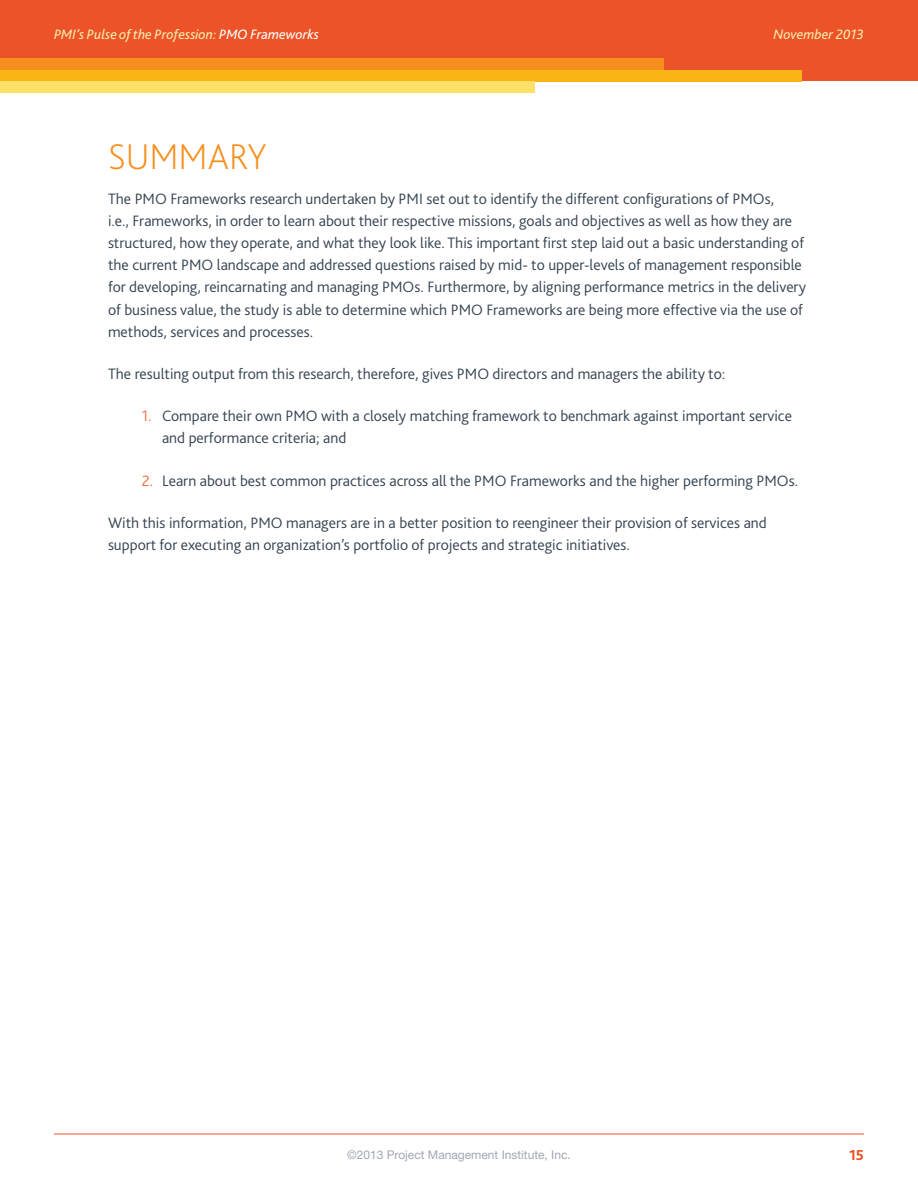
<style>
.page{position:relative;width:918px;height:1188px;background:#fff}
.page>*{position:absolute;margin:0;border:0;box-sizing:border-box;transform-origin:0 0}
.Subheading_1{font:200 37.5px "Bliss 2";color:#f68f1e}
.Body{font:300 15.75px/22px "Bliss 2";color:#334150}
.t1{font:800 15px "Bliss 2";color:#ec5328}
.t2{font:italic 14.25px "Bliss 2";color:#ffedab}
.t3{font:12px "Helvetica Neue LT Std";color:#a2a7b2}
.s1{color:#fff}
.s2{color:#ef6e41}
</style>
<div class="page">
<div style="left:0;top:0;width:918px;height:81px;background:#ec5328"></div>
<div style="left:0;top:58px;width:663px;height:12px;background:#f68f1e"></div>
<div style="left:0;top:70px;width:802px;height:11px;background:#fbb416"></div>
<div style="left:0;top:81px;width:535px;height:12px;background:#ffe068"></div>
<hr style="left:54px;top:1134px;width:810px;height:1px;background:#ec5328">
<p class="t2" style="left:54px;top:25px;width:267px">PMI’s Pulse of the Profession: <span class="s1">PMO Frameworks</span></p>
<p class="t2" style="left:773px;top:25px;width:92px">November 2013</p>
<p class="Subheading_1" style="left:108px;top:133px;width:160px">SUMMARY</p>
<p class="Body" style="left:108px;top:188px;width:700px">The PMO Frameworks research undertaken by PMI set out to identify the different configurations of PMOs,<br>i.e., Frameworks, in order to learn about their respective missions, goals and objectives as well as how they are structured, how they operate, and what they look like. This important first step laid out a basic understanding of the current PMO landscape and addressed questions raised by mid- to upper-levels of management responsible for developing, reincarnating and managing PMOs. Furthermore, by aligning performance metrics in the delivery of business value, the study is able to determine which PMO Frameworks are being more effective via the use of methods, services and processes.</p>
<p class="Body" style="left:108px;top:362px;width:619px">The resulting output from this research, therefore, gives PMO directors and managers the ability to:</p>
<p class="Body" style="left:162px;top:405px;width:631px;text-indent:-20px"><span class="s2">1.</span> Compare their own PMO with a closely matching framework to benchmark against important service and performance criteria; and</p>
<p class="Body" style="left:142px;top:469px;width:658px"><span class="s2">2.</span> Learn about best common practices across all the PMO Frameworks and the higher performing PMOs.</p>
<p class="Body" style="left:108px;top:511px;width:660px">With this information, PMO managers are in a better position to reengineer their provision of services and support for executing an organization’s portfolio of projects and strategic initiatives.</p>
<p class="t3" style="left:347px;top:1148px;width:225px">©2013 Project Management Institute, Inc.</p>
<p class="t1" style="left:849px;top:1146px;width:16px">15</p>
</div>
